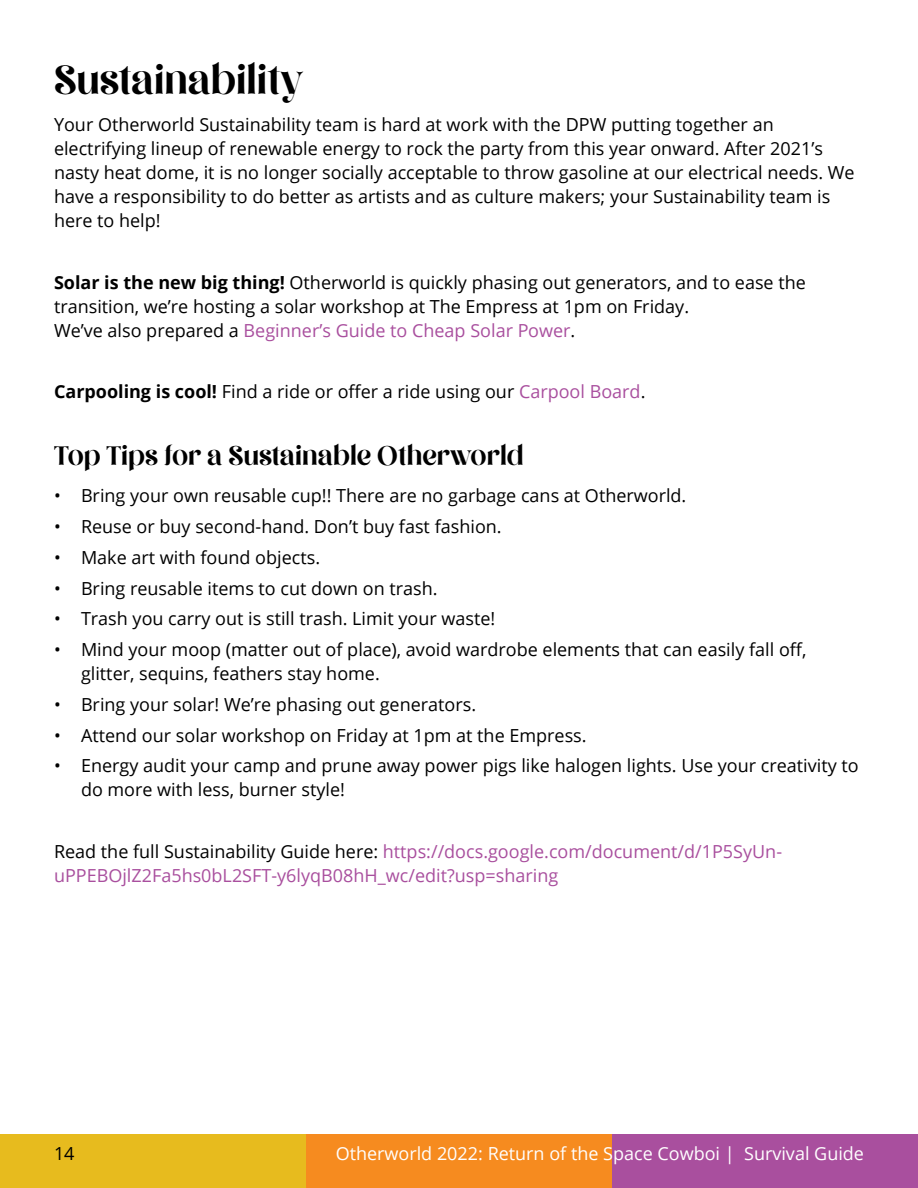
<style>
.page{position:relative;width:918px;height:1188px;background:#fff}
.page>*{position:absolute;margin:0;border:0;box-sizing:border-box;transform-origin:0 0}
.t1{font:45px "Million Dreams";color:#000}
.t2{font:30px "Million Dreams";color:#000}
.t3{font:18px/24px "Open Sans";color:#000}
.t4{font:18px/24px "Open Sans";color:#a94f9e}
.t5{font:18px "Open Sans";color:#fff}
.s1{font-weight:700}
.s2{color:#a94f9e}
.s3{color:#000}
</style>
<div class="page">
<div style="left:306px;top:1134px;width:306px;height:54px;background:#f68b1f"></div>
<div style="left:0;top:1134px;width:306px;height:54px;background:#e7bb1e"></div>
<div style="left:612px;top:1134px;width:306px;height:54px;background:#a94f9e"></div>
<h1 class="t1" style="left:54px;top:52px;width:251px">Sustainability</h1>
<p class="t3" style="left:54px;top:112px;width:802px">Your Otherworld Sustainability team is hard at work with the DPW putting together an electrifying lineup of renewable energy to rock the party from this year onward. After 2021’s nasty heat dome, it is no longer socially acceptable to throw gasoline at our electrical needs. We have a responsibility to do better as artists and as culture makers; your Sustainability team is here to help!</p>
<p class="t3" style="left:54px;top:270px;width:753px"><span class="s1">Solar is the new big thing!</span> Otherworld is quickly phasing out generators, and to ease the transition, we’re hosting a solar workshop at The Empress at 1pm on Friday.<br>We’ve also prepared a <span class="s2">Beginner’s Guide to Cheap Solar Power</span>.</p>
<p class="t3" style="left:54px;top:379px;width:593px"><span class="s1">Carpooling is cool!</span> Find a ride or offer a ride using our <span class="s2">Carpool Board</span>.</p>
<h2 class="t2" style="left:54px;top:437px;width:471px">Top Tips for a Sustainable Otherworld</h2>
<p class="t3" style="left:54px;top:483px;width:634px">• Bring your own reusable cup!! There are no garbage cans at Otherworld.</p>
<p class="t3" style="left:54px;top:514px;width:449px">• Reuse or buy second-hand. Don’t buy fast fashion.</p>
<p class="t3" style="left:54px;top:545px;width:268px">• Make art with found objects.</p>
<p class="t3" style="left:54px;top:576px;width:385px">• Bring reusable items to cut down on trash.</p>
<p class="t3" style="left:54px;top:606px;width:443px">• Trash you carry out is still trash. Limit your waste!</p>
<p class="t3" style="left:81px;top:637px;width:727px;text-indent:-27px">• Mind your moop (matter out of place), avoid wardrobe elements that can easily fall off, glitter, sequins, feathers stay home.</p>
<p class="t3" style="left:54px;top:692px;width:424px">• Bring your solar! We’re phasing out generators.</p>
<p class="t3" style="left:54px;top:723px;width:534px">• Attend our solar workshop on Friday at 1pm at the Empress.</p>
<p class="t3" style="left:81px;top:753px;width:779px;text-indent:-27px">• Energy audit your camp and prune away power pigs like halogen lights. Use your creativity to do more with less, burner style!</p>
<p class="t4" style="left:54px;top:839px;width:730px"><span class="s3">Read the full Sustainability Guide here:</span> https://docs.google.com/document/d/1P5SyUn&shy;uPPEBOjlZ2Fa5hs0bL2SFT-y6lyqB08hH_wc/edit?usp=sharing</p>
<p class="t3" style="left:54px;top:1141px;width:22px">14</p>
<p class="t5" style="left:336px;top:1141px;width:530px">Otherworld 2022: Return of the Space Cowboi | Survival Guide</p>
</div>
